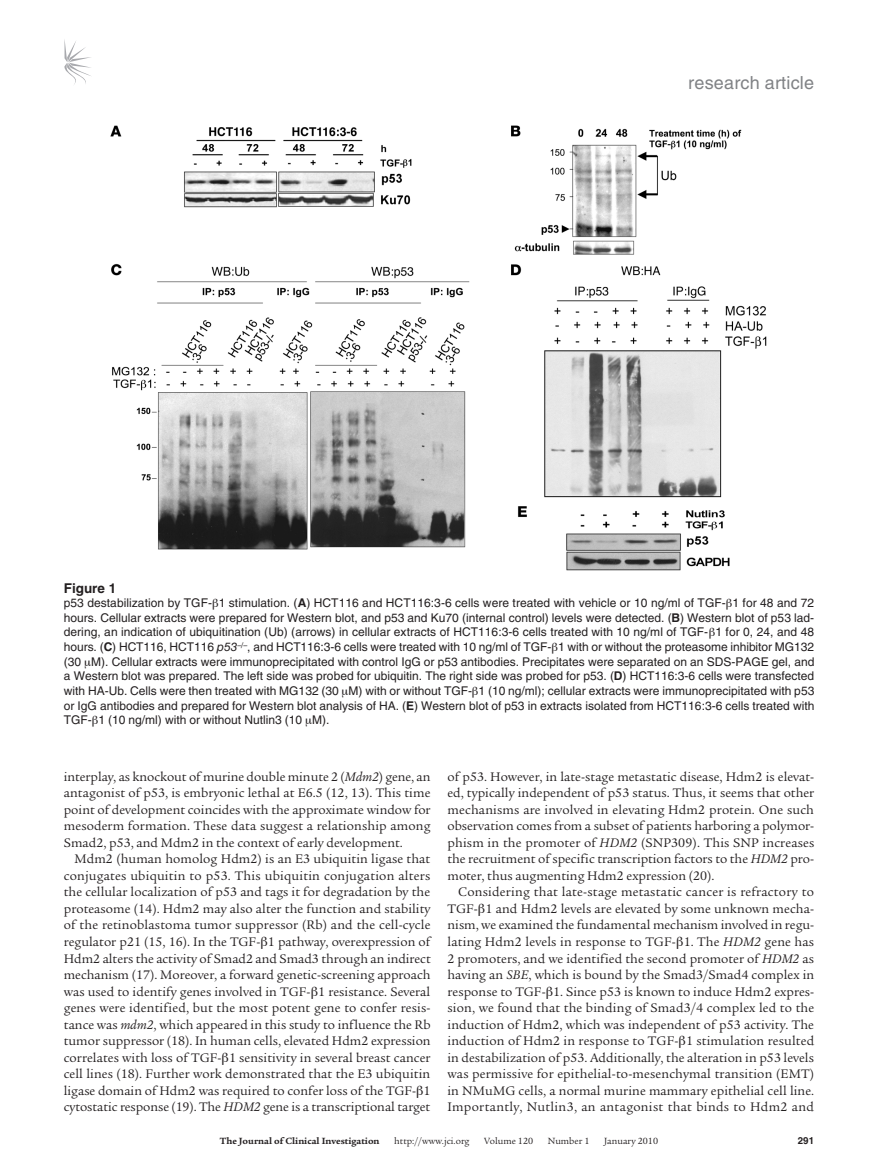
<style>
.page{position:relative;width:878px;height:1174px;background:#fff}
.page>*{position:absolute;margin:0;border:0;box-sizing:border-box;transform-origin:0 0}
.t1{font:18px "Helvetica LT Std";letter-spacing:.01em;color:#808285}
.t2{font:13.5px/16.5px "Legacy Serif Std";color:#231f20;text-align:justify}
.t3{font:700 13.5px "Helvetica LT Std";color:#231f20}
.t4{font:12px/14.7px "Helvetica LT Std";color:#231f20;text-align:justify}
.t5{font:9.75px "Legacy Serif Std";color:#231f20}
.t6{font:700 9.75px "Legacy Serif Std";color:#231f20}
.t7{font:700 9.75px "Helvetica LT Std";color:#231f20}
.s1{font-weight:700}
.s2{font-style:italic}
</style>
<div class="page">
<svg style="left:64px;top:39px;width:27px;height:45px"></svg>
<img style="left:110px;top:125px;width:657px;height:446px">
<h1 class="t1" style="left:688px;top:72px;width:127px">research article</h1>
<p class="t3" style="left:64px;top:579px;width:54px">Figure 1</p>
<p class="t4" style="left:64px;top:595px;width:752px">p53 destabilization by TGF- 1 stimulation. (<span class="s1">A</span>) HCT116 and HCT116:3-6 cells were treated with vehicle or 10 ng/ml of TGF- 1 for 48 and 72 hours. Cellular extracts were prepared for Western blot, and p53 and Ku70 (internal control) levels were detected. (<span class="s1">B</span>) Western blot of p53 lad&shy;dering, an indication of ubiquitination (Ub) (arrows) in cellular extracts of HCT116:3-6 cells treated with 10 ng/ml of TGF- 1 for 0, 24, and 48 hours. (<span class="s1">C</span>) HCT116, Hct116 <span class="s2">p53</span><sup>–/–</sup>, and HCT116:3-6 cells were treated with 10 ng/ml of TGF- 1 with or without the proteasome inhibitor MG132 (30 M). Cellular extracts were immunoprecipitated with control IgG or p53 antibodies. Precipitates were separated on an SDS-PAGE gel, and a Western blot was prepared. The left side was probed for ubiquitin. The right side was probed for p53. (<span class="s1">D</span>) HCT116:3-6 cells were transfected with HA-Ub. Cells were then treated with MG132 (30 M) with or without TGF- 1 (10 ng/ml); cellular extracts were immunoprecipitated with p53 or IgG antibodies and prepared for Western blot analysis of HA. (<span class="s1">E</span>) Western blot of p53 in extracts isolated from HCT116:3-6 cells treated with TGF- 1 (10 ng/ml) with or without Nutlin3 (10 M).</p>
<p class="t2" style="left:64px;top:768px;width:368px">interplay, as knockout of murine double minute 2 (<span class="s2">Mdm2</span>) gene, an antagonist of p53, is embryonic lethal at E6.5 (12, 13). This time point of development coincides with the approximate window for mesoderm formation. These data suggest a relationship among Smad2, p53, and Mdm2 in the context of early development.</p>
<p class="t2" style="left:64px;top:851px;width:368px;text-indent:11px">Mdm2 (human homolog Hdm2) is an E3 ubiquitin ligase that conjugates ubiquitin to p53. This ubiquitin conjugation alters the cellular localization of p53 and tags it for degradation by the proteasome (14). Hdm2 may also alter the function and stability of the retinoblastoma tumor suppressor (Rb) and the cell-cycle regulator p21 (15, 16). In the TGF- 1 pathway, overexpression of Hdm2 alters the activity of Smad2 and Smad3 through an indirect mechanism (17). Moreover, a forward genetic-screening approach was used to identify genes involved in TGF- 1 resistance. Several genes were identified, but the most potent gene to confer resis&shy;tance was <span class="s2">mdm2</span>, which appeared in this study to influence the Rb tumor suppressor (18). In human cells, elevated Hdm2 expression correlates with loss of TGF- 1 sensitivity in several breast cancer cell lines (18). Further work demonstrated that the E3 ubiquitin ligase domain of Hdm2 was required to confer loss of the TGF- 1 cytostatic response (19). The <span class="s2">HDM2</span> gene is a transcriptional target</p>
<p class="t2" style="left:447px;top:768px;width:368px">of p53. However, in late-stage metastatic disease, Hdm2 is elevat&shy;ed, typically independent of p53 status. Thus, it seems that other mechanisms are involved in elevating Hdm2 protein. One such observation comes from a subset of patients harboring a polymor&shy;phism in the promoter of <span class="s2">HDM2</span> (SNP309). This SNP increases the recruitment of specific transcription factors to the <span class="s2">HDM2</span> pro&shy;moter, thus augmenting Hdm2 expression (20).</p>
<p class="t2" style="left:447px;top:884px;width:368px;text-indent:11px">Considering that late-stage metastatic cancer is refractory to TGF- 1 and Hdm2 levels are elevated by some unknown mecha&shy;nism, we examined the fundamental mechanism involved in regu&shy;lating Hdm2 levels in response to TGF- 1. The <span class="s2">HDM2</span> gene has 2 promoters, and we identified the second promoter of <span class="s2">HDM2</span> as having an <span class="s2">SBE</span>, which is bound by the Smad3/Smad4 complex in response to TGF- 1. Since p53 is known to induce Hdm2 expres&shy;sion, we found that the binding of Smad3/4 complex led to the induction of Hdm2, which was independent of p53 activity. The induction of Hdm2 in response to TGF- 1 stimulation resulted in destabilization of p53. Additionally, the alteration in p53 levels was permissive for epithelial-to-mesenchymal transition (EMT) in NMuMG cells, a normal murine mammary epithelial cell line.<br>Importantly, Nutlin3, an antagonist that binds to Hdm2 and</p>
<p class="t6" style="left:220px;top:1135px;width:161px">The Journal of Clinical Investigation</p>
<p class="t5" style="left:394px;top:1135px;width:77px">http://www.jci.org</p>
<p class="t5" style="left:484px;top:1135px;width:50px">Volume 120</p>
<p class="t5" style="left:548px;top:1135px;width:43px">Number 1</p>
<p class="t5" style="left:604px;top:1135px;width:55px">January 2010</p>
<p class="t7" style="left:797px;top:1134px;width:18px">291</p>
</div>
